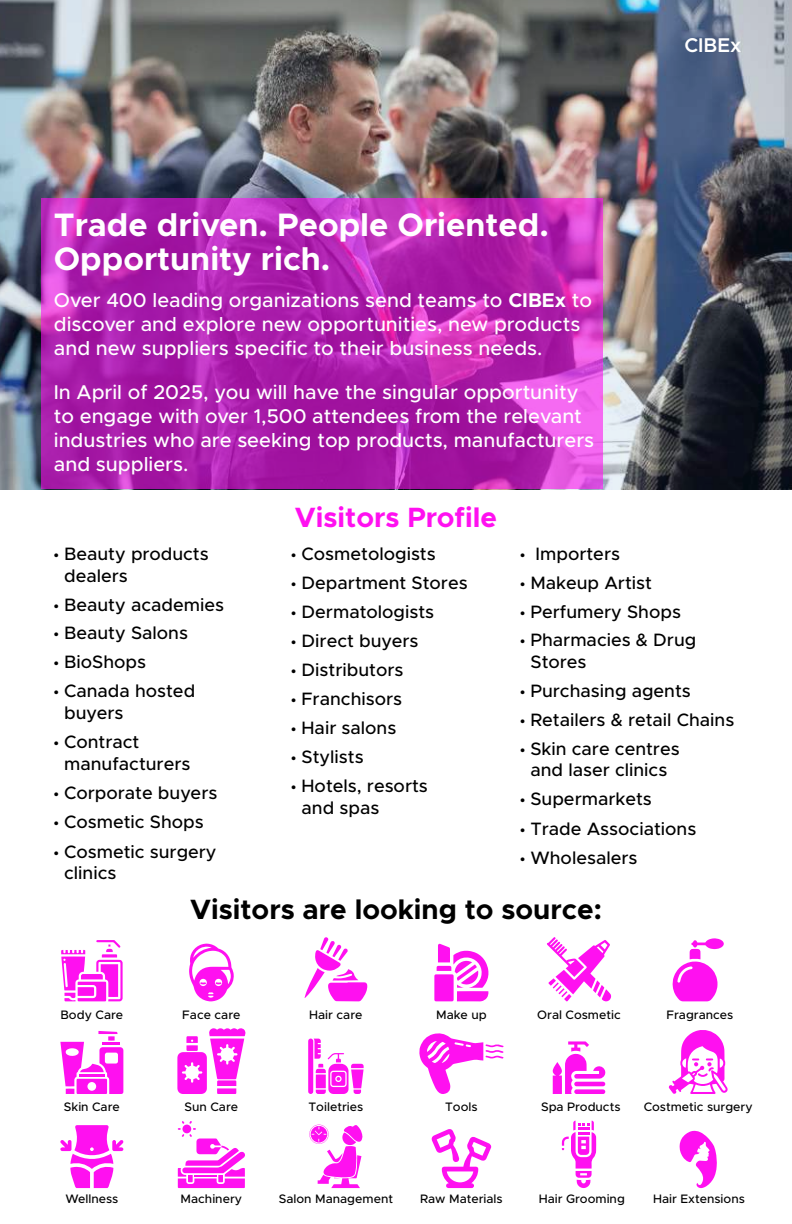
<style>
.page{position:relative;width:792px;height:1224px;background:#fff}
.page>*{position:absolute;margin:0;border:0;box-sizing:border-box;transform-origin:0 0}
.t1{font:700 32.6px/34px "Metropolis";color:#fff}
.t2{font:700 28px "Metropolis";color:#000}
.t3{font:700 28px "Metropolis";color:#ff10f0}
.t4{font:500 20px/24px "Metropolis";color:#fff}
.t5{font:600 20px "Metropolis";color:#fff}
.t6{font:500 18px/21.6px "Metropolis";color:#000}
.t7{font:500 12.4px "Metropolis";color:#000}
.s1{font-weight:700}
.s2{font-family:"Myriad Pro";font-weight:400}
</style>
<div class="page">
<img style="left:0;top:0;width:792px;height:489px">
<svg style="left:41px;top:199px;width:562px;height:290px;background:#b223b0"></svg>
<svg style="left:679px;top:1130px;width:38px;height:58px"></svg>
<svg style="left:562px;top:1121px;width:34px;height:68px"></svg>
<svg style="left:431px;top:1129px;width:60px;height:59px"></svg>
<svg style="left:309px;top:1125px;width:54px;height:63px"></svg>
<svg style="left:178px;top:1121px;width:67px;height:67px"></svg>
<svg style="left:60px;top:1125px;width:64px;height:63px"></svg>
<svg style="left:669px;top:1030px;width:59px;height:64px"></svg>
<svg style="left:553px;top:1041px;width:52px;height:53px"></svg>
<svg style="left:419px;top:1033px;width:85px;height:61px"></svg>
<svg style="left:308px;top:1039px;width:56px;height:55px"></svg>
<svg style="left:177px;top:1028px;width:69px;height:66px"></svg>
<svg style="left:60px;top:1031px;width:63px;height:63px"></svg>
<svg style="left:672px;top:938px;width:52px;height:63px"></svg>
<svg style="left:547px;top:937px;width:64px;height:65px"></svg>
<svg style="left:558px;top:988px;width:7px;height:6px"></svg>
<svg style="left:556px;top:985px;width:6px;height:7px"></svg>
<svg style="left:553px;top:982px;width:6px;height:7px"></svg>
<svg style="left:434px;top:944px;width:55px;height:57px"></svg>
<svg style="left:305px;top:937px;width:62px;height:64px"></svg>
<svg style="left:189px;top:944px;width:45px;height:57px"></svg>
<svg style="left:61px;top:940px;width:62px;height:61px"></svg>
<h1 class="t1" style="left:54px;top:208px;width:496px">Trade driven. People Oriented.<br>Opportunity rich.</h1>
<p class="t4" style="left:54px;top:288px;width:540px">Over 400 leading organizations send teams to <span class="s1">CIBEx</span> to discover and explore new opportunities, new products and new suppliers specific to their business needs.</p>
<p class="t4" style="left:54px;top:381px;width:542px">In April of 2025, you will have the singular opportunity to engage with over 1,500 attendees from the relevant industries who are seeking top products, manufacturers and suppliers.</p>
<h2 class="t3" style="left:295px;top:500px;width:204px">Visitors Profile</h2>
<p class="t5" style="left:684px;top:33px;width:59px">CIBEx</p>
<p class="t6" style="left:64px;top:543px;width:146px;text-indent:-10px"><span class="s2">•</span> Beauty products dealers</p>
<p class="t6" style="left:54px;top:594px;width:172px"><span class="s2">•</span> Beauty academies</p>
<p class="t6" style="left:54px;top:622px;width:136px"><span class="s2">•</span> Beauty Salons</p>
<p class="t6" style="left:54px;top:651px;width:94px"><span class="s2">•</span> BioShops</p>
<p class="t6" style="left:64px;top:680px;width:133px;text-indent:-10px"><span class="s2">•</span> Canada hosted buyers</p>
<p class="t6" style="left:64px;top:731px;width:128px;text-indent:-10px"><span class="s2">•</span> Contract manufacturers</p>
<p class="t6" style="left:54px;top:782px;width:165px"><span class="s2">•</span> Corporate buyers</p>
<p class="t6" style="left:54px;top:811px;width:151px"><span class="s2">•</span> Cosmetic Shops</p>
<p class="t6" style="left:64px;top:841px;width:154px;text-indent:-10px"><span class="s2">•</span> Cosmetic surgery clinics</p>
<p class="t6" style="left:291px;top:543px;width:146px"><span class="s2">•</span> Cosmetologists</p>
<p class="t6" style="left:291px;top:572px;width:178px"><span class="s2">•</span> Department Stores</p>
<p class="t6" style="left:291px;top:601px;width:144px"><span class="s2">•</span> Dermatologists</p>
<p class="t6" style="left:291px;top:630px;width:129px"><span class="s2">•</span> Direct buyers</p>
<p class="t6" style="left:291px;top:659px;width:114px"><span class="s2">•</span> Distributors</p>
<p class="t6" style="left:291px;top:688px;width:112px"><span class="s2">•</span> Franchisors</p>
<p class="t6" style="left:291px;top:717px;width:107px"><span class="s2">•</span> Hair salons</p>
<p class="t6" style="left:291px;top:746px;width:74px"><span class="s2">•</span> Stylists</p>
<p class="t6" style="left:302px;top:775px;width:128px;text-indent:-10px"><span class="s2">•</span> Hotels, resorts and spas</p>
<p class="t6" style="left:520px;top:543px;width:101px"><span class="s2">•</span> Importers</p>
<p class="t6" style="left:520px;top:572px;width:133px"><span class="s2">•</span> Makeup Artist</p>
<p class="t6" style="left:520px;top:601px;width:162px"><span class="s2">•</span> Perfumery Shops</p>
<p class="t6" style="left:531px;top:629px;width:167px;text-indent:-10px"><span class="s2">•</span> Pharmacies &amp; Drug<br>Stores</p>
<p class="t6" style="left:520px;top:680px;width:172px"><span class="s2">•</span> Purchasing agents</p>
<p class="t6" style="left:520px;top:709px;width:216px"><span class="s2">•</span> Retailers &amp; retail Chains</p>
<p class="t6" style="left:520px;top:738px;width:161px;text-align:center"><span class="s2">•</span> Skin care centres and laser clinics</p>
<p class="t6" style="left:520px;top:788px;width:133px"><span class="s2">•</span> Supermarkets</p>
<p class="t6" style="left:520px;top:818px;width:178px"><span class="s2">•</span> Trade Associations</p>
<p class="t6" style="left:520px;top:847px;width:119px"><span class="s2">•</span> Wholesalers</p>
<p class="t7" style="left:61px;top:1007px;width:64px">Body Care</p>
<h2 class="t2" style="left:190px;top:892px;width:413px">Visitors are looking to source:</h2>
<p class="t7" style="left:182px;top:1007px;width:60px">Face care</p>
<p class="t7" style="left:309px;top:1007px;width:55px">Hair care</p>
<p class="t7" style="left:667px;top:1007px;width:68px">Fragrances</p>
<p class="t7" style="left:537px;top:1007px;width:85px">Oral Cosmetic</p>
<p class="t7" style="left:436px;top:1007px;width:52px">Make up</p>
<p class="t7" style="left:64px;top:1099px;width:57px">Skin Care</p>
<p class="t7" style="left:541px;top:1099px;width:81px">Spa Products</p>
<p class="t7" style="left:309px;top:1099px;width:56px">Toiletries</p>
<p class="t7" style="left:185px;top:1099px;width:55px">Sun Care</p>
<p class="t7" style="left:445px;top:1099px;width:34px">Tools</p>
<p class="t7" style="left:644px;top:1099px;width:111px">Costmetic surgery</p>
<p class="t7" style="left:65px;top:1191px;width:54px">Wellness</p>
<p class="t7" style="left:181px;top:1191px;width:63px">Machinery</p>
<p class="t7" style="left:539px;top:1191px;width:88px">Hair Grooming</p>
<p class="t7" style="left:279px;top:1191px;width:116px">Salon Management</p>
<p class="t7" style="left:420px;top:1191px;width:84px">Raw Materials</p>
<p class="t7" style="left:653px;top:1191px;width:93px">Hair Extensions</p>
</div>
